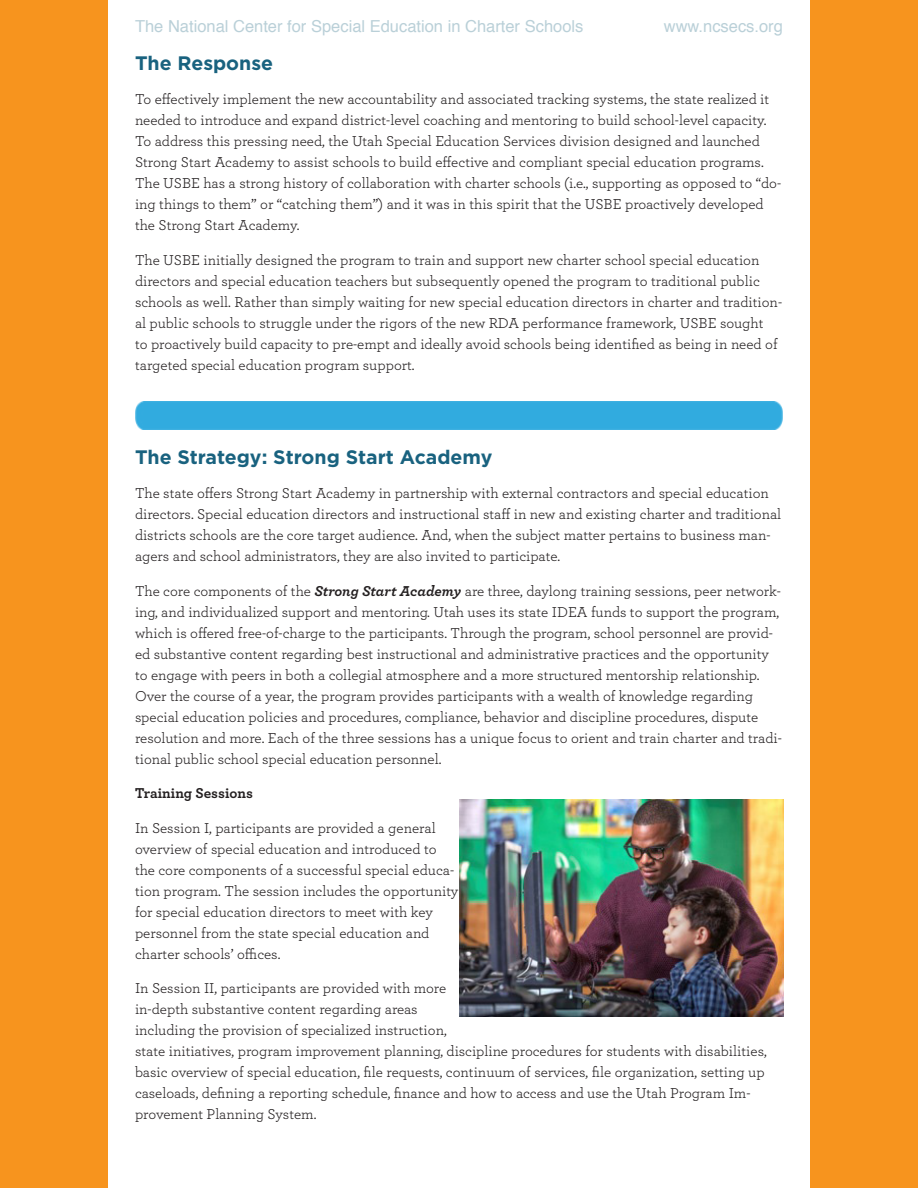
<style>
.page{position:relative;width:918px;height:1188px;background:#f7941e}
.page>*{position:absolute;margin:0;border:0;box-sizing:border-box;transform-origin:0 0}
.SECTION_HEAD{font:700 19.5px "Gotham";color:#19627f}
.t1{font:16.5px "Helvetica";color:#bad0d8}
.BODY{font:15px/21px "Archer";color:#231f20}
.BODY-2{font:700 15px "Archer";color:#231f20}
.s1{font-weight:700;font-style:italic}
</style>
<div class="page">
<div style="left:108px;top:0;width:702px;height:1188px;background:#fff"></div>
<div style="left:135px;top:402px;width:648px;height:27px;background:#31abdf"></div>
<img style="left:459px;top:800px;width:324px;height:216px">
<p class="t1" style="left:135px;top:13px;width:450px">The National Center for Special Education in Charter Schools</p>
<p class="t1" style="left:664px;top:13px;width:121px">www.ncsecs.org</p>
<p class="SECTION_HEAD" style="left:135px;top:51px;width:140px">The Response</p>
<p class="BODY" style="left:135px;top:88px;width:648px">To effectively implement the new accountability and associated tracking systems, the state realized it needed to introduce and expand district-level coaching and mentoring to build school-level capacity.<br>To address this pressing need, the Utah Special Education Services division designed and launched Strong Start Academy to assist schools to build effective and compliant special education programs.<br>The USBE has a strong history of collaboration with charter schools (i.e., supporting as opposed to “do&shy;ing things to them” or “catching them”) and it was in this spirit that the USBE proactively developed the Strong Start Academy.</p>
<p class="BODY" style="left:135px;top:248px;width:649px">The USBE initially designed the program to train and support new charter school special education directors and special education teachers but subsequently opened the program to traditional public schools as well. Rather than simply waiting for new special education directors in charter and tradition&shy;al public schools to struggle under the rigors of the new RDA performance framework, USBE sought<br>to proactively build capacity to pre-empt and ideally avoid schools being identified as being in need of targeted special education program support.</p>
<p class="SECTION_HEAD" style="left:135px;top:445px;width:359px">The Strategy: Strong Start Academy</p>
<p class="BODY" style="left:135px;top:482px;width:648px">The state offers Strong Start Academy in partnership with external contractors and special education directors. Special education directors and instructional staff in new and existing charter and traditional districts schools are the core target audience. And, when the subject matter pertains to business man&shy;agers and school administrators, they are also invited to participate.</p>
<p class="BODY" style="left:135px;top:580px;width:648px">The core components of the <span class="s1">Strong Start Academy</span> are three, daylong training sessions, peer network&shy;ing, and individualized support and mentoring. Utah uses its state IDEA funds to support the program, which is offered free-of-charge to the participants. Through the program, school personnel are provid&shy;ed substantive content regarding best instructional and administrative practices and the opportunity to engage with peers in both a collegial atmosphere and a more structured mentorship relationship.<br>Over the course of a year, the program provides participants with a wealth of knowledge regarding special education policies and procedures, compliance, behavior and discipline procedures, dispute resolution and more. Each of the three sessions has a unique focus to orient and train charter and tradi&shy;tional public school special education personnel.</p>
<p class="BODY-2" style="left:135px;top:781px;width:119px">Training Sessions</p>
<p class="BODY" style="left:135px;top:817px;width:325px">In Session I, participants are provided a general overview of special education and introduced to the core components of a successful special educa&shy;tion program. The session includes the opportunity for special education directors to meet with key personnel from the state special education and charter schools’ offices.</p>
<p class="BODY" style="left:135px;top:977px;width:633px">In Session II, participants are provided with more<br>in-depth substantive content regarding areas<br>including the provision of specialized instruction,<br>state initiatives, program improvement planning, discipline procedures for students with disabilities, basic overview of special education, file requests, continuum of services, file organization, setting up caseloads, defining a reporting schedule, finance and how to access and use the Utah Program Im&shy;provement Planning System.</p>
</div>
